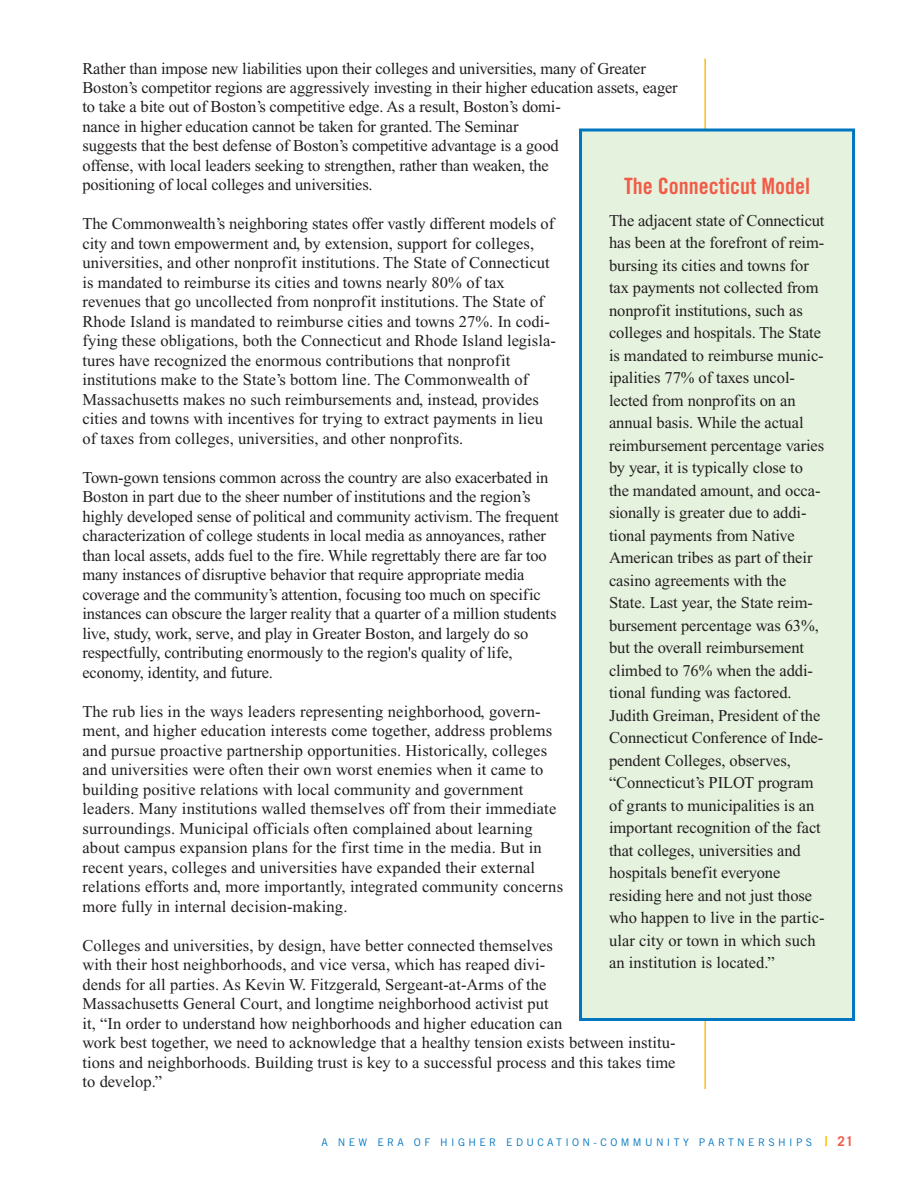
<style>
.page{position:relative;width:918px;height:1188px;background:#fff}
.page>*{position:absolute;margin:0;border:0;box-sizing:border-box;transform-origin:0 0}
.t1{font:22.5px "Trade Gothic Bold Cond Twenty";color:#f15b47}
.t2{font:16.5px/19.5px "Times New Roman";letter-spacing:-.005em;color:#231f20}
.t3{font:10.5px "Trade Gothic";letter-spacing:.325em;color:#0076c0}
.s1{font-weight:700;font-size:13.5px;color:#febe10}
.s2{font-weight:700;font-size:13.5px;color:#f15b47}
</style>
<div class="page">
<hr style="left:704px;top:59px;width:2px;height:1030px;background:#febe10">
<div style="left:581px;top:130px;width:273px;height:889px;background:#e5f2de"></div>
<div style="left:579px;top:129px;width:276px;height:892px;border:3px solid #0076c0"></div>
<p class="t2" style="left:82px;top:60px;width:597px">Rather than impose new liabilities upon their colleges and universities, many of Greater Boston’s competitor regions are aggressively investing in their higher education assets, eager to take a bite out of Boston’s competitive edge. As a result, Boston’s domi-<br>nance in higher education cannot be taken for granted. The Seminar<br>suggests that the best defense of Boston’s competitive advantage is a good<br>offense, with local leaders seeking to strengthen, rather than weaken, the<br>positioning of local colleges and universities.</p>
<p class="t2" style="left:82px;top:216px;width:475px">The Commonwealth’s neighboring states offer vastly different models of city and town empowerment and, by extension, support for colleges, universities, and other nonprofit institutions. The State of Connecticut is mandated to reimburse its cities and towns nearly 80% of tax revenues that go uncollected from nonprofit institutions. The State of Rhode Island is mandated to reimburse cities and towns 27%. In codi&shy;fying these obligations, both the Connecticut and Rhode Island legisla&shy;tures have recognized the enormous contributions that nonprofit institutions make to the State’s bottom line. The Commonwealth of Massachusetts makes no such reimbursements and, instead, provides cities and towns with incentives for trying to extract payments in lieu of taxes from colleges, universities, and other nonprofits.</p>
<p class="t2" style="left:82px;top:469px;width:478px">Town-gown tensions common across the country are also exacerbated in Boston in part due to the sheer number of institutions and the region’s highly developed sense of political and community activism. The frequent characterization of college students in local media as annoyances, rather than local assets, adds fuel to the fire. While regrettably there are far too many instances of disruptive behavior that require appropriate media coverage and the community’s attention, focusing too much on specific instances can obscure the larger reality that a quarter of a million students live, study, work, serve, and play in Greater Boston, and largely do so respectfully, contributing enormously to the region's quality of life, economy, identity, and future.</p>
<p class="t2" style="left:82px;top:703px;width:482px">The rub lies in the ways leaders representing neighborhood, govern&shy;ment, and higher education interests come together, address problems and pursue proactive partnership opportunities. Historically, colleges and universities were often their own worst enemies when it came to building positive relations with local community and government leaders. Many institutions walled themselves off from their immediate surroundings. Municipal officials often complained about learning about campus expansion plans for the first time in the media. But in recent years, colleges and universities have expanded their external relations efforts and, more importantly, integrated community concerns more fully in internal decision-making.</p>
<p class="t2" style="left:82px;top:937px;width:595px">Colleges and universities, by design, have better connected themselves<br>with their host neighborhoods, and vice versa, which has reaped divi-<br>dends for all parties. As Kevin W. Fitzgerald, Sergeant-at-Arms of the<br>Massachusetts General Court, and longtime neighborhood activist put<br>it, “In order to understand how neighborhoods and higher education can<br>work best together, we need to acknowledge that a healthy tension exists between institu&shy;tions and neighborhoods. Building trust is key to a successful process and this takes time to develop.”</p>
<h1 class="t1" style="left:624px;top:178px;width:188px">The Connecticut Model</h1>
<p class="t2" style="left:609px;top:210px;width:217px;line-height:22.5px">The adjacent state of Connecticut has been at the forefront of reim&shy;bursing its cities and towns for tax payments not collected from nonprofit institutions, such as colleges and hospitals. The State is mandated to reimburse munic&shy;ipalities 77% of taxes uncol&shy;lected from nonprofits on an annual basis. While the actual reimbursement percentage varies by year, it is typically close to the mandated amount, and occa&shy;sionally is greater due to addi&shy;tional payments from Native<br>American tribes as part of their casino agreements with the<br>State. Last year, the State reim&shy;bursement percentage was 63%, but the overall reimbursement climbed to 76% when the addi&shy;tional funding was factored.<br>Judith Greiman, President of the<br>Connecticut Conference of Inde&shy;pendent Colleges, observes, “Connecticut’s PILOT program of grants to municipalities is an important recognition of the fact that colleges, universities and hospitals benefit everyone residing here and not just those who happen to live in the partic&shy;ular city or town in which such an institution is located.”</p>
<p class="t3" style="left:321px;top:1138px;width:533px">A NEW ERA OF HIGHER EDUCATION-COMMUNITY PARTNERSHIPS <span class="s1">|</span> <span class="s2">21</span></p>
</div>
